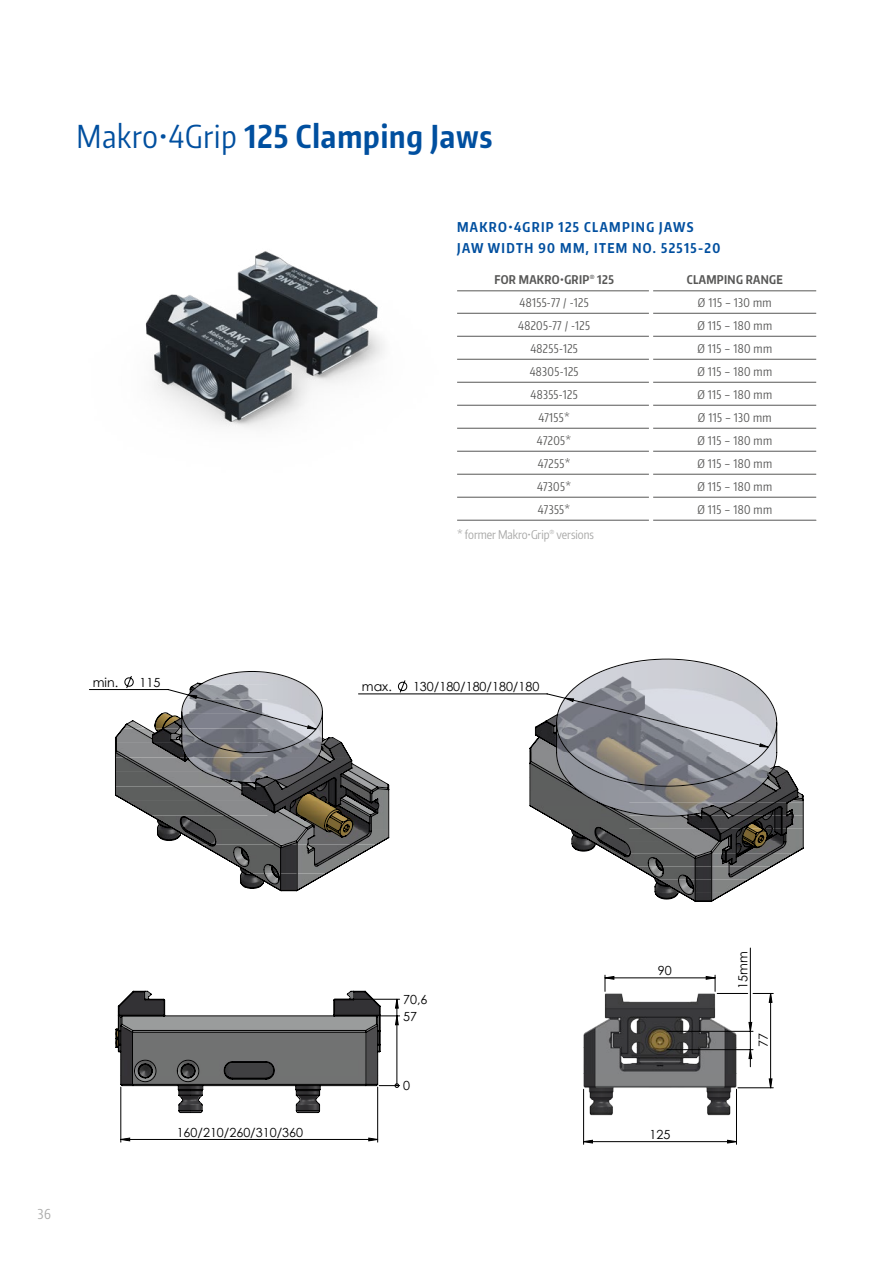
<style>
.page{position:relative;width:893px;height:1263px;background:#fff}
.page>*{position:absolute;margin:0;border:0;box-sizing:border-box;transform-origin:0 0}
.t1{font:700 31.5px "Encode Sans Compressed";letter-spacing:.03em;color:#004f9f}
.t2{font:700 13.5px/21px "Encode Sans Compressed";letter-spacing:.1em;color:#004f9f}
.t3{font:13.5px "Encode Sans Compressed";color:#a8a8a7}
.t4{font:12.6px "Century Gothic";color:#000}
.t5{font:12px "Encode Sans Compressed";letter-spacing:.03em;color:#575756}
.t6{font:700 12px "Encode Sans Compressed";letter-spacing:.03em;color:#575756}
.t7{font:12px "Encode Sans Compressed";color:#a8a8a7}
.s1{font-weight:400}
</style>
<div class="page">
<img style="left:145px;top:251px;width:239px;height:177px">
<svg style="left:89px;top:658px;width:715px;height:487px"></svg>
<hr style="left:457px;top:313px;width:192px;height:1px;background:#575756">
<hr style="left:653px;top:313px;width:163px;height:1px;background:#575756">
<hr style="left:457px;top:291px;width:192px;height:1px;background:#575756">
<hr style="left:653px;top:291px;width:163px;height:1px;background:#575756">
<hr style="left:457px;top:336px;width:192px;height:1px;background:#575756">
<hr style="left:653px;top:336px;width:163px;height:1px;background:#575756">
<hr style="left:457px;top:359px;width:192px;height:1px;background:#575756">
<hr style="left:653px;top:359px;width:163px;height:1px;background:#575756">
<hr style="left:457px;top:382px;width:192px;height:1px;background:#575756">
<hr style="left:653px;top:382px;width:163px;height:1px;background:#575756">
<hr style="left:457px;top:405px;width:192px;height:1px;background:#575756">
<hr style="left:653px;top:405px;width:163px;height:1px;background:#575756">
<hr style="left:457px;top:428px;width:192px;height:1px;background:#575756">
<hr style="left:653px;top:428px;width:163px;height:1px;background:#575756">
<hr style="left:457px;top:451px;width:192px;height:1px;background:#575756">
<hr style="left:653px;top:451px;width:163px;height:1px;background:#575756">
<hr style="left:457px;top:474px;width:192px;height:1px;background:#575756">
<hr style="left:653px;top:474px;width:163px;height:1px;background:#575756">
<hr style="left:457px;top:497px;width:192px;height:1px;background:#575756">
<hr style="left:653px;top:497px;width:163px;height:1px;background:#575756">
<hr style="left:457px;top:520px;width:192px;height:1px;background:#575756">
<hr style="left:653px;top:520px;width:163px;height:1px;background:#575756">
<h1 class="t1" style="left:77px;top:116px;width:418px"><span class="s1">Makro•4Grip</span> 125 Clamping Jaws</h1>
<p class="t4" style="left:93px;top:673px;width:27px">min.</p>
<p class="t4" style="left:139px;top:673px;width:22px">115</p>
<p class="t2" style="left:457px;top:216px;width:265px">MAKRO•4GRIP 125 CLAMPING JAWS<br>JAW WIDTH 90 MM, ITEM NO. 52515-20</p>
<p class="t6" style="left:494px;top:272px;width:121px">FOR MAKRO•GRIP<sup>®</sup> 125</p>
<p class="t6" style="left:687px;top:272px;width:98px">CLAMPING RANGE</p>
<p class="t5" style="left:520px;top:294px;width:71px">48155-77 / -125</p>
<p class="t5" style="left:698px;top:294px;width:75px">Ø 115 – 130 mm</p>
<p class="t5" style="left:518px;top:317px;width:73px">48205-77 / -125</p>
<p class="t5" style="left:697px;top:317px;width:76px">Ø 115 – 180 mm</p>
<p class="t5" style="left:530px;top:340px;width:49px">48255-125</p>
<p class="t5" style="left:697px;top:340px;width:76px">Ø 115 – 180 mm</p>
<p class="t5" style="left:530px;top:363px;width:50px">48305-125</p>
<p class="t5" style="left:697px;top:363px;width:76px">Ø 115 – 180 mm</p>
<p class="t5" style="left:530px;top:386px;width:49px">48355-125</p>
<p class="t5" style="left:697px;top:386px;width:76px">Ø 115 – 180 mm</p>
<p class="t5" style="left:538px;top:409px;width:33px">47155*</p>
<p class="t5" style="left:698px;top:409px;width:75px">Ø 115 – 130 mm</p>
<p class="t5" style="left:537px;top:432px;width:36px">47205*</p>
<p class="t5" style="left:697px;top:432px;width:76px">Ø 115 – 180 mm</p>
<p class="t5" style="left:538px;top:455px;width:34px">47255*</p>
<p class="t5" style="left:697px;top:455px;width:76px">Ø 115 – 180 mm</p>
<p class="t5" style="left:537px;top:478px;width:35px">47305*</p>
<p class="t5" style="left:697px;top:478px;width:76px">Ø 115 – 180 mm</p>
<p class="t5" style="left:538px;top:501px;width:34px">47355*</p>
<p class="t5" style="left:697px;top:501px;width:76px">Ø 115 – 180 mm</p>
<p class="t7" style="left:457px;top:527px;width:138px">* former Makro•Grip<sup>®</sup> versions</p>
<p class="t4" style="left:362px;top:678px;width:31px">max.</p>
<p class="t4" style="left:413px;top:678px;width:128px">130/180/180/180/180</p>
<p class="t3" style="left:37px;top:1205px;width:16px">36</p>
<p class="t4" style="left:177px;top:1123px;width:128px">160/210/260/310/360</p>
<p class="t4" style="left:403px;top:990px;width:26px">70,6</p>
<p class="t4" style="left:403px;top:1007px;width:15px">57</p>
<p class="t4" style="left:403px;top:1077px;width:8px">0</p>
<p class="t4" style="left:658px;top:962px;width:15px">90</p>
<p class="t4" style="left:649px;top:1125px;width:22px">125</p>
<p class="t4" style="left:734px;top:989px;width:39px;rotate:-90deg">15mm</p>
<p class="t4" style="left:754px;top:1047px;width:15px;rotate:-90deg">77</p>
</div>
